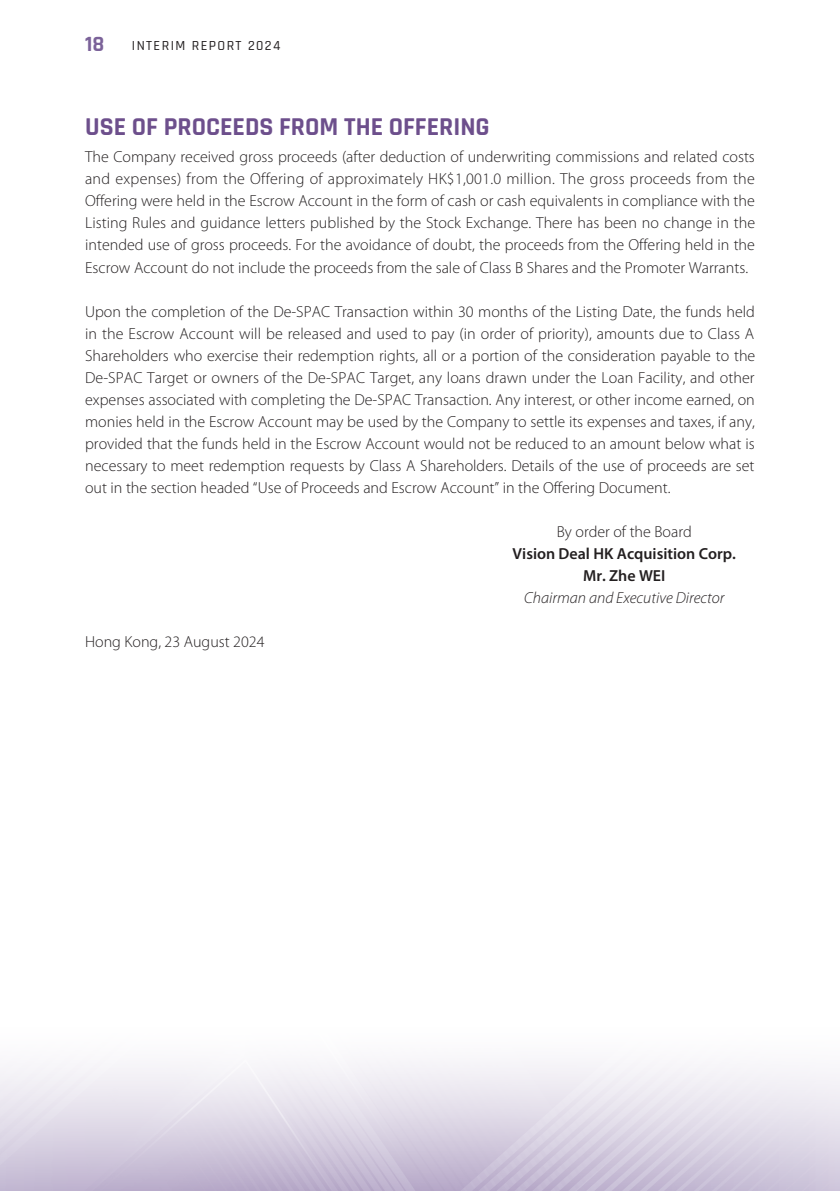
<style>
.page{position:relative;width:840px;height:1191px;background:#fff}
.page>*{position:absolute;margin:0;border:0;box-sizing:border-box;transform-origin:0 0}
._01_H1{font:700 26px "Rajdhani";color:#6d4f8c}
._00_txt{font:300 16px/22px "Myriad Pro";color:#231f20;text-align:justify}
._00_txt-2{font:600 16px "Myriad Pro";color:#231f20}
._00_txt-3{font:italic 300 16px "Myriad Pro";color:#231f20}
.t1{font:500 14px "Rajdhani";letter-spacing:.1em;color:#231f20}
.s1{font-weight:700;font-size:22px;color:#7b6299}
</style>
<div class="page">
<p class="t1" style="left:85px;top:37px;width:197px"><span class="s1">18</span> INTERIM REPORT 2024</p>
<p class="_01_H1" style="left:85px;top:111px;width:406px">USE OF PROCEEDS FROM THE OFFERING</p>
<p class="_00_txt" style="left:85px;top:146px;width:671px">The Company received gross proceeds (after deduction of underwriting commissions and related costs and expenses) from the Offering of approximately HK$1,001.0 million. The gross proceeds from the Offering were held in the Escrow Account in the form of cash or cash equivalents in compliance with the Listing Rules and guidance letters published by the Stock Exchange. There has been no change in the intended use of gross proceeds. For the avoidance of doubt, the proceeds from the Offering held in the Escrow Account do not include the proceeds from the sale of Class B Shares and the Promoter Warrants.</p>
<p class="_00_txt" style="left:85px;top:300px;width:671px">Upon the completion of the De-SPAC Transaction within 30 months of the Listing Date, the funds held in the Escrow Account will be released and used to pay (in order of priority), amounts due to Class A Shareholders who exercise their redemption rights, all or a portion of the consideration payable to the De-SPAC Target or owners of the De-SPAC Target, any loans drawn under the Loan Facility, and other expenses associated with completing the De-SPAC Transaction. Any interest, or other income earned, on monies held in the Escrow Account may be used by the Company to settle its expenses and taxes, if any, provided that the funds held in the Escrow Account would not be reduced to an amount below what is necessary to meet redemption requests by Class A Shareholders. Details of the use of proceeds are set out in the section headed “Use of Proceeds and Escrow Account” in the Offering Document.</p>
<p class="_00_txt" style="left:556px;top:520px;width:136px">By order of the Board</p>
<p class="_00_txt-2" style="left:512px;top:543px;width:225px">Vision Deal HK Acquisition Corp.</p>
<p class="_00_txt-2" style="left:583px;top:565px;width:84px">Mr. Zhe WEI</p>
<p class="_00_txt-3" style="left:524px;top:587px;width:201px">Chairman and Executive Director</p>
<p class="_00_txt" style="left:85px;top:630px;width:181px">Hong Kong, 23 August 2024</p>
</div>
